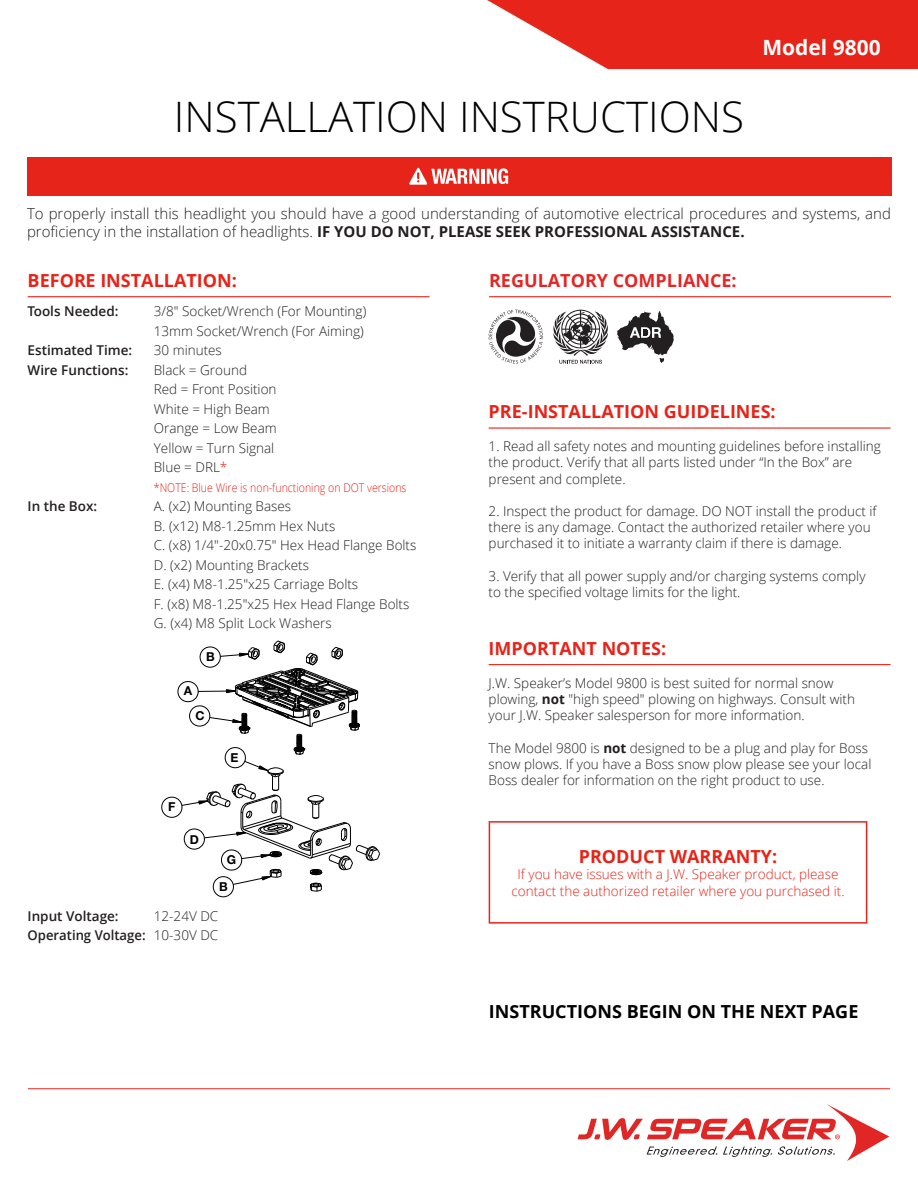
<style>
.page{position:relative;width:918px;height:1188px;background:#fff}
.page>*{position:absolute;margin:0;border:0;box-sizing:border-box;transform-origin:0 0}
.t1{font:300 42px "Open Sans";color:#000}
.t2{font:700 21px "Open Sans";color:#fff}
.t3{font:700 18px "Open Sans";color:#e72419}
.t4{font:700 18px "Open Sans";color:#000}
.t5{font:700 18px "Open Sans";color:#e32726}
.t6{font:300 15px/18px "Open Sans";color:#231f20}
.t7{font:300 13.5px/19.5px "Open Sans";color:#231f20}
.t8{font:300 13.5px/16.5px "Open Sans";color:#e72419;text-align:center}
.t9{font:600 13.5px/19.5px "Open Sans";color:#231f20}
.t10{font:700 12.3px "Helvetica Neue LT Pro";color:#000}
.t11{font:300 12px "Open Sans";color:#e72419;scale:.88 1}
.s1{font-weight:700}
.s2{color:#e72419}
</style>
<div class="page">
<svg style="left:489px;top:821px;width:378px;height:103px"></svg>
<div style="left:27px;top:157px;width:864px;height:38px;background:#e72419"></div>
<svg style="left:409px;top:168px;width:70px;height:17px"></svg>
<hr style="left:482px;top:169px;width:3px;height:15px;background:#fff">
<svg style="left:487px;top:168px;width:21px;height:16px"></svg>
<hr style="left:28px;top:296px;width:402px;height:1px;background:#e72419">
<svg style="left:553px;top:310px;width:55px;height:54px"></svg>
<svg style="left:489px;top:310px;width:54px;height:54px"></svg>
<svg style="left:617px;top:311px;width:57px;height:52px"></svg>
<hr style="left:489px;top:296px;width:402px;height:1px;background:#e72419">
<hr style="left:489px;top:427px;width:402px;height:2px;background:#e72419">
<hr style="left:489px;top:664px;width:402px;height:1px;background:#e72419">
<svg style="left:161px;top:640px;width:220px;height:257px"></svg>
<svg style="left:487px;top:0;width:431px;height:69px;background:#ea4239"></svg>
<hr style="left:28px;top:1088px;width:862px;height:1px;background:#e72419">
<svg style="left:578px;top:1104px;width:311px;height:57px"></svg>
<h1 class="t1" style="left:174px;top:88px;width:571px">INSTALLATION INSTRUCTIONS</h1>
<h2 class="t2" style="left:762px;top:33px;width:120px">Model 9800</h2>
<p class="t6" style="left:27px;top:204px;width:866px">To properly install this headlight you should have a good understanding of automotive electrical procedures and systems, and proficiency in the installation of headlights. <span class="s1">IF YOU DO NOT, PLEASE SEEK PROFESSIONAL ASSISTANCE.</span></p>
<h3 class="t3" style="left:28px;top:268px;width:211px">BEFORE INSTALLATION:</h3>
<h3 class="t5" style="left:489px;top:268px;width:249px">REGULATORY COMPLIANCE:</h3>
<p class="t9" style="left:28px;top:301px;width:92px">Tools Needed:</p>
<p class="t9" style="left:28px;top:340px;width:106px">Estimated Time:<br>Wire Functions:</p>
<p class="t9" style="left:28px;top:496px;width:71px">In the Box:</p>
<p class="t7" style="left:154px;top:301px;width:214px">3/8" Socket/Wrench (For Mounting)<br>13mm Socket/Wrench (For Aiming)<br>30 minutes<br>Black = Ground<br>Red = Front Position<br>White = High Beam<br>Orange = Low Beam<br>Yellow = Turn Signal<br>Blue = DRL<span class="s2">*</span></p>
<p class="t11" style="left:154px;top:479px;width:289px">*NOTE: Blue Wire is non-functioning on DOT versions</p>
<p class="t7" style="left:154px;top:496px;width:264px">A. (x2) Mounting Bases<br>B. (x12) M8-1.25mm Hex Nuts<br>C. (x8) 1/4"-20x0.75" Hex Head Flange Bolts<br>D. (x2) Mounting Brackets<br>E. (x4) M8-1.25"x25 Carriage Bolts<br>F. (x8) M8-1.25"x25 Hex Head Flange Bolts<br>G. (x4) M8 Split Lock Washers</p>
<p class="t10" style="left:184px;top:683px;width:10px">A</p>
<p class="t10" style="left:206px;top:648px;width:10px">B</p>
<p class="t10" style="left:196px;top:707px;width:11px">C</p>
<p class="t10" style="left:231px;top:750px;width:9px">E</p>
<p class="t9" style="left:28px;top:906px;width:120px">Input Voltage:<br>Operating Voltage:</p>
<p class="t10" style="left:168px;top:799px;width:9px">F</p>
<p class="t10" style="left:190px;top:831px;width:11px">D</p>
<p class="t10" style="left:227px;top:852px;width:11px">G</p>
<p class="t10" style="left:219px;top:879px;width:10px">B</p>
<p class="t7" style="left:154px;top:906px;width:66px">12-24V DC<br>10-30V DC</p>
<h3 class="t3" style="left:489px;top:399px;width:289px">PRE-INSTALLATION GUIDELINES:</h3>
<p class="t7" style="left:489px;top:438px;width:394px;line-height:16.2px">1. Read all safety notes and mounting guidelines before installing the product. Verify that all parts listed under “In the Box” are present and complete.</p>
<p class="t7" style="left:489px;top:503px;width:389px;line-height:16.2px">2. Inspect the product for damage. DO NOT install the product if there is any damage. Contact the authorized retailer where you purchased it to initiate a warranty claim if there is damage.</p>
<p class="t7" style="left:489px;top:567px;width:378px;line-height:16.2px">3. Verify that all power supply and/or charging systems comply to the specified voltage limits for the light.</p>
<h3 class="t3" style="left:489px;top:636px;width:179px">IMPORTANT NOTES:</h3>
<p class="t7" style="left:489px;top:674px;width:368px;line-height:16.2px">J.W. Speaker’s Model 9800 is best suited for normal snow plowing, <span class="s1">not</span> "high speed" plowing on highways. Consult with your J.W. Speaker salesperson for more information.</p>
<p class="t7" style="left:489px;top:739px;width:384px;line-height:16.2px">The Model 9800 is <span class="s1">not</span> designed to be a plug and play for Boss snow plows. If you have a Boss snow plow please see your local<br>Boss dealer for information on the right product to use.</p>
<h3 class="t3" style="left:579px;top:844px;width:200px">PRODUCT WARRANTY:</h3>
<p class="t8" style="left:511px;top:866px;width:335px">If you have issues with a J.W. Speaker product, please contact the authorized retailer where you purchased it.</p>
<h3 class="t4" style="left:489px;top:998px;width:371px">INSTRUCTIONS BEGIN ON THE NEXT PAGE</h3>
</div>
